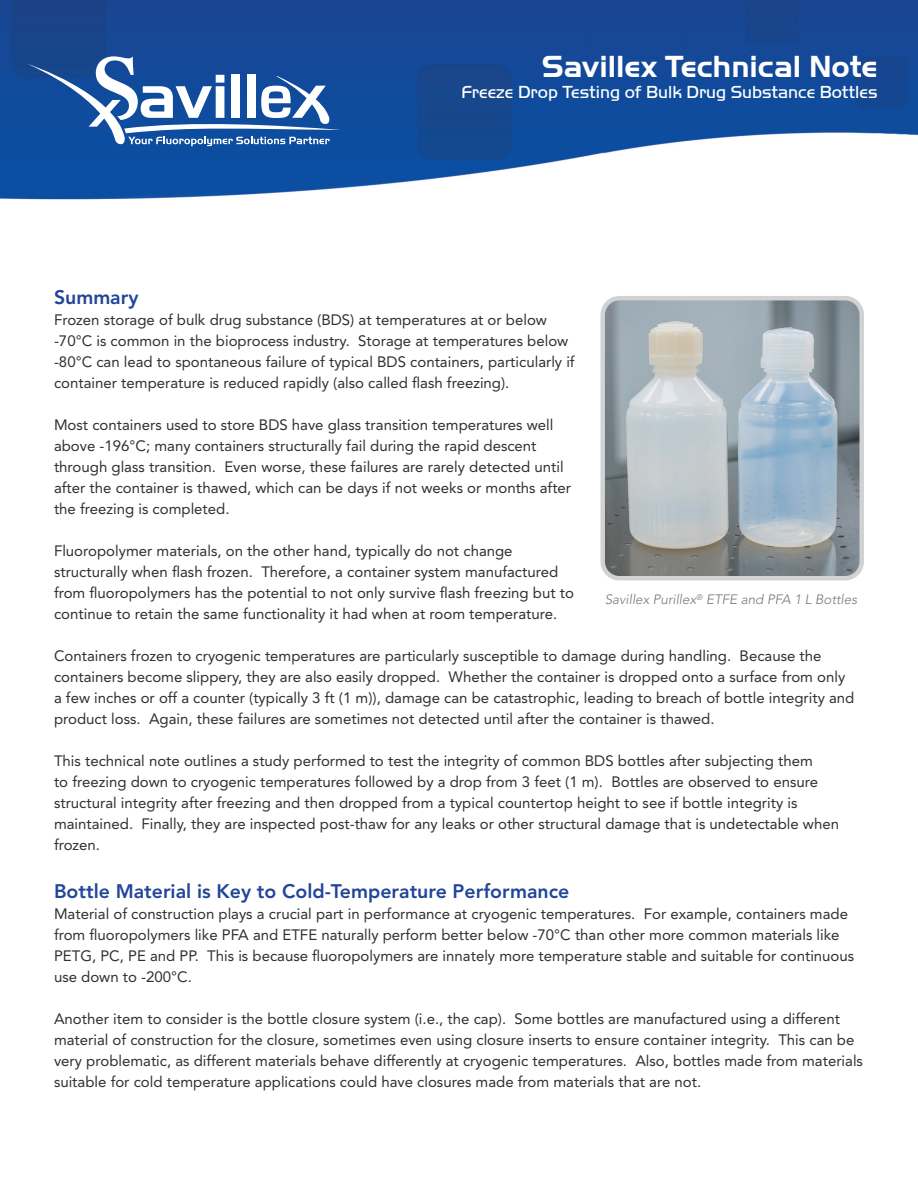
<style>
.page{position:relative;width:918px;height:1188px;background:#fff}
.page>*{position:absolute;margin:0;border:0;box-sizing:border-box;transform-origin:0 0}
.t1{font:700 31.5px "Handel Got D";color:#fff}
.t2{font:800 19.5px "Avenir LT Std";color:#214599}
.t3{font:300 18px "Handel Got D";color:#fff}
.t4{font:15px/21px "Avenir LT Std";color:#312f30}
.t5{font:italic 300 13.5px "Avenir LT Std";color:#76787b}
</style>
<div class="page">
<img style="left:0;top:0;width:918px;height:200px">
<svg style="left:28px;top:56px;width:313px;height:90px"></svg>
<img style="left:605px;top:301px;width:254px;height:275px">
<div style="left:600px;top:296px;width:264px;height:285px;border:4px solid #d1d2d4;border-radius:17px"></div>
<p class="t1" style="left:542px;top:48px;width:337px">Savillex Technical Note</p>
<p class="t3" style="left:461px;top:81px;width:418px">Freeze Drop Testing of Bulk Drug Substance Bottles</p>
<p class="t2" style="left:54px;top:286px;width:86px">Summary</p>
<p class="t4" style="left:54px;top:310px;width:522px">Frozen storage of bulk drug substance (BDS) at temperatures at or below -70°C is common in the bioprocess industry. Storage at temperatures below -80°C can lead to spontaneous failure of typical BDS containers, particularly if container temperature is reduced rapidly (also called flash freezing).</p>
<p class="t4" style="left:54px;top:415px;width:519px">Most containers used to store BDS have glass transition temperatures well above -196°C; many containers structurally fail during the rapid descent through glass transition. Even worse, these failures are rarely detected until after the container is thawed, which can be days if not weeks or months after the freezing is completed.</p>
<p class="t4" style="left:54px;top:541px;width:522px">Fluoropolymer materials, on the other hand, typically do not change structurally when flash frozen. Therefore, a container system manufactured from fluoropolymers has the potential to not only survive flash freezing but to continue to retain the same functionality it had when at room temperature.</p>
<p class="t4" style="left:54px;top:646px;width:802px">Containers frozen to cryogenic temperatures are particularly susceptible to damage during handling. Because the containers become slippery, they are also easily dropped. Whether the container is dropped onto a surface from only a few inches or off a counter (typically 3 ft (1 m)), damage can be catastrophic, leading to breach of bottle integrity and product loss. Again, these failures are sometimes not detected until after the container is thawed.</p>
<p class="t4" style="left:54px;top:751px;width:787px">This technical note outlines a study performed to test the integrity of common BDS bottles after subjecting them<br>to freezing down to cryogenic temperatures followed by a drop from 3 feet (1 m). Bottles are observed to ensure structural integrity after freezing and then dropped from a typical countertop height to see if bottle integrity is maintained. Finally, they are inspected post-thaw for any leaks or other structural damage that is undetectable when frozen.</p>
<p class="t2" style="left:54px;top:879px;width:517px">Bottle Material is Key to Cold-Temperature Performance</p>
<p class="t4" style="left:54px;top:903px;width:802px">Material of construction plays a crucial part in performance at cryogenic temperatures. For example, containers made from fluoropolymers like PFA and ETFE naturally perform better below -70°C than other more common materials like PETG, PC, PE and PP. This is because fluoropolymers are innately more temperature stable and suitable for continuous use down to -200°C.</p>
<p class="t4" style="left:54px;top:1008px;width:811px">Another item to consider is the bottle closure system (i.e., the cap). Some bottles are manufactured using a different material of construction for the closure, sometimes even using closure inserts to ensure container integrity. This can be very problematic, as different materials behave differently at cryogenic temperatures. Also, bottles made from materials suitable for cold temperature applications could have closures made from materials that are not.</p>
<p class="t5" style="left:605px;top:592px;width:254px">Savillex Purillex<sup>®</sup> ETFE and PFA 1 L Bottles</p>
</div>
